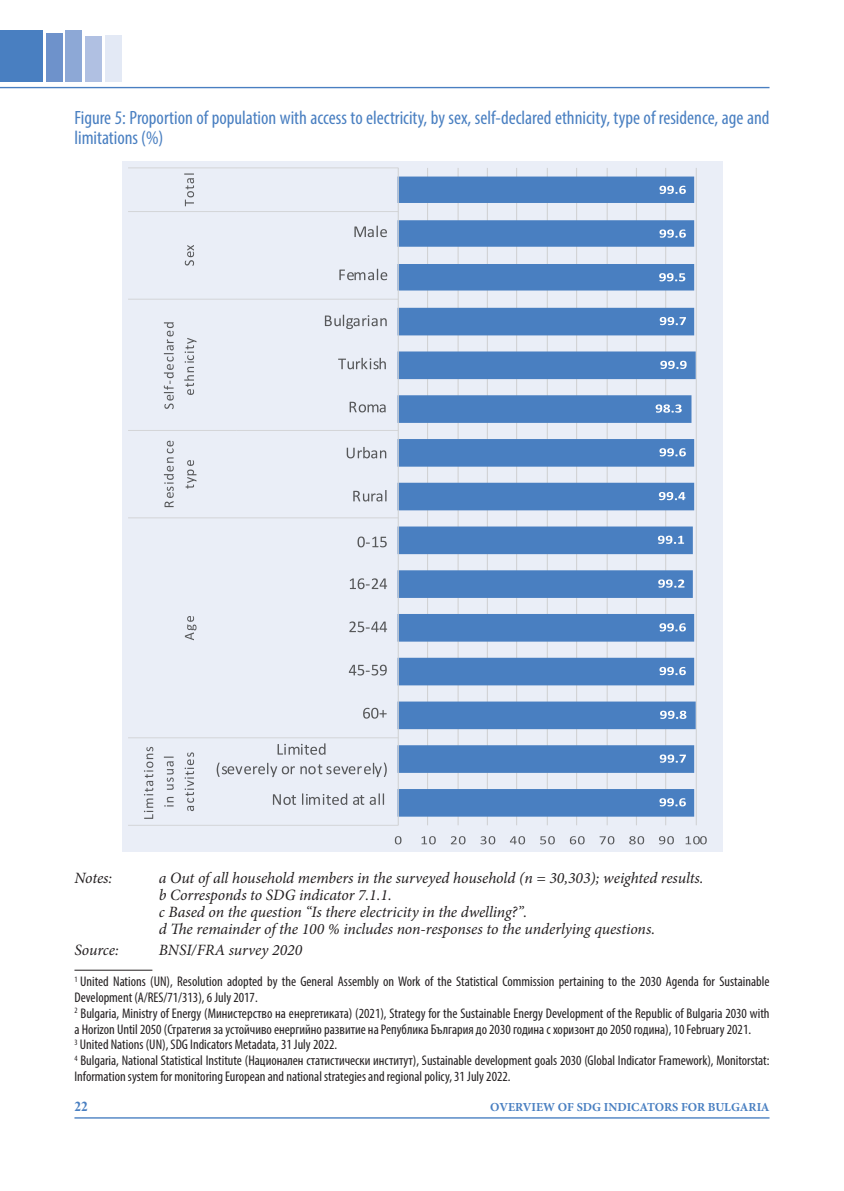
<style>
.page{position:relative;width:844px;height:1191px;background:#fff}
.page>*{position:absolute;margin:0;border:0;box-sizing:border-box;transform-origin:0 0}
.t1{font:condensed 19.25px/20.8px "Myriad Pro";color:#497fc1}
.t2{font:italic 15.75px/17px "Minion Pro";letter-spacing:-.005em;color:#231f20}
.t3{font:condensed 14px/15.8px "Myriad Pro";color:#231f20}
.t4{font:700 13.65px "Times New Roman";color:#497fc1}
.t5{font:700 12.25px "Minion Pro";color:#497fc1}
</style>
<div class="page">
<hr style="left:74px;top:1117px;width:695px;height:1px;background:#497fc1">
<hr style="left:0;top:87px;width:769px;height:1px;background:#497fc1">
<div style="left:105px;top:35px;width:17px;height:46px;background:#e3e9f5"></div>
<div style="left:86px;top:36px;width:16px;height:45px;background:#b0c0e2"></div>
<div style="left:66px;top:31px;width:16px;height:51px;background:#8da8d6"></div>
<div style="left:46px;top:33px;width:16px;height:49px;background:#6e92cb"></div>
<div style="left:0;top:31px;width:42px;height:51px;background:#497fc1"></div>
<div style="left:122px;top:161px;width:600px;height:690px;background:#eaeef7"></div>
<hr style="left:427px;top:168px;width:1px;height:657px;background:#d1d2d4">
<hr style="left:457px;top:168px;width:1px;height:657px;background:#d1d2d4">
<hr style="left:487px;top:168px;width:1px;height:657px;background:#d1d2d4">
<hr style="left:516px;top:168px;width:1px;height:657px;background:#d1d2d4">
<hr style="left:546px;top:168px;width:1px;height:657px;background:#d1d2d4">
<hr style="left:576px;top:168px;width:1px;height:657px;background:#d1d2d4">
<hr style="left:606px;top:168px;width:1px;height:657px;background:#d1d2d4">
<hr style="left:635px;top:168px;width:1px;height:657px;background:#d1d2d4">
<hr style="left:665px;top:168px;width:1px;height:657px;background:#d1d2d4">
<hr style="left:695px;top:168px;width:1px;height:657px;background:#d1d2d4">
<svg style="left:398px;top:176px;width:297px;height:640px;fill:#497fc1"></svg>
<hr style="left:397px;top:168px;width:1px;height:657px;background:#d1d2d4">
<hr style="left:236px;top:825px;width:162px;height:1px;background:#d1d2d4">
<hr style="left:236px;top:737px;width:162px;height:1px;background:#d1d2d4">
<hr style="left:236px;top:517px;width:162px;height:1px;background:#d1d2d4">
<hr style="left:236px;top:430px;width:162px;height:1px;background:#d1d2d4">
<hr style="left:236px;top:299px;width:162px;height:1px;background:#d1d2d4">
<hr style="left:236px;top:211px;width:162px;height:1px;background:#d1d2d4">
<hr style="left:236px;top:167px;width:162px;height:1px;background:#d1d2d4">
<hr style="left:128px;top:825px;width:109px;height:1px;background:#d1d2d4">
<hr style="left:128px;top:737px;width:109px;height:1px;background:#d1d2d4">
<hr style="left:128px;top:517px;width:109px;height:1px;background:#d1d2d4">
<hr style="left:128px;top:430px;width:109px;height:1px;background:#d1d2d4">
<hr style="left:128px;top:299px;width:109px;height:1px;background:#d1d2d4">
<hr style="left:128px;top:211px;width:109px;height:1px;background:#d1d2d4">
<hr style="left:128px;top:167px;width:109px;height:1px;background:#d1d2d4">
<svg style="left:659px;top:798px;width:26px;height:8px"></svg>
<svg style="left:659px;top:754px;width:26px;height:8px"></svg>
<svg style="left:660px;top:710px;width:26px;height:9px"></svg>
<svg style="left:659px;top:667px;width:26px;height:8px"></svg>
<svg style="left:659px;top:623px;width:26px;height:8px"></svg>
<svg style="left:658px;top:579px;width:26px;height:9px"></svg>
<svg style="left:657px;top:535px;width:27px;height:9px"></svg>
<svg style="left:658px;top:492px;width:27px;height:8px"></svg>
<svg style="left:659px;top:448px;width:26px;height:8px"></svg>
<svg style="left:655px;top:404px;width:26px;height:9px"></svg>
<svg style="left:660px;top:361px;width:26px;height:8px"></svg>
<svg style="left:659px;top:317px;width:26px;height:8px"></svg>
<svg style="left:659px;top:273px;width:26px;height:8px"></svg>
<svg style="left:659px;top:229px;width:26px;height:9px"></svg>
<svg style="left:659px;top:186px;width:26px;height:8px"></svg>
<svg style="left:395px;top:836px;width:6px;height:8px"></svg>
<svg style="left:421px;top:836px;width:14px;height:8px"></svg>
<svg style="left:450px;top:836px;width:15px;height:8px"></svg>
<svg style="left:480px;top:836px;width:15px;height:8px"></svg>
<svg style="left:510px;top:836px;width:15px;height:8px"></svg>
<svg style="left:540px;top:836px;width:14px;height:8px"></svg>
<svg style="left:569px;top:836px;width:15px;height:8px"></svg>
<svg style="left:599px;top:836px;width:15px;height:8px"></svg>
<svg style="left:629px;top:836px;width:15px;height:8px"></svg>
<svg style="left:659px;top:836px;width:14px;height:8px"></svg>
<svg style="left:685px;top:836px;width:21px;height:8px"></svg>
<svg style="left:273px;top:794px;width:23px;height:11px"></svg>
<svg style="left:302px;top:793px;width:45px;height:12px"></svg>
<svg style="left:353px;top:793px;width:31px;height:12px"></svg>
<svg style="left:277px;top:743px;width:48px;height:12px"></svg>
<svg style="left:216px;top:762px;width:170px;height:15px"></svg>
<svg style="left:363px;top:708px;width:23px;height:10px"></svg>
<svg style="left:349px;top:664px;width:37px;height:11px"></svg>
<svg style="left:349px;top:621px;width:38px;height:11px"></svg>
<svg style="left:350px;top:578px;width:37px;height:11px"></svg>
<svg style="left:357px;top:536px;width:29px;height:11px"></svg>
<svg style="left:353px;top:490px;width:33px;height:11px"></svg>
<svg style="left:346px;top:447px;width:40px;height:11px"></svg>
<svg style="left:349px;top:402px;width:36px;height:10px"></svg>
<svg style="left:338px;top:358px;width:48px;height:11px"></svg>
<svg style="left:325px;top:315px;width:61px;height:14px"></svg>
<svg style="left:339px;top:269px;width:48px;height:11px"></svg>
<svg style="left:354px;top:226px;width:33px;height:11px"></svg>
<svg style="left:144px;top:747px;width:9px;height:72px"></svg>
<svg style="left:164px;top:797px;width:9px;height:9px"></svg>
<svg style="left:164px;top:756px;width:10px;height:34px"></svg>
<svg style="left:185px;top:752px;width:9px;height:59px"></svg>
<svg style="left:185px;top:616px;width:11px;height:24px"></svg>
<svg style="left:164px;top:441px;width:10px;height:66px"></svg>
<svg style="left:185px;top:460px;width:11px;height:28px"></svg>
<svg style="left:164px;top:322px;width:10px;height:87px"></svg>
<svg style="left:184px;top:338px;width:12px;height:57px"></svg>
<svg style="left:185px;top:245px;width:9px;height:21px"></svg>
<svg style="left:184px;top:173px;width:10px;height:33px"></svg>
<hr style="left:74px;top:969px;width:78px;height:1px;background:#231f20">
<h1 class="t1" style="left:74px;top:107px;width:696px">Figu re 5: Proportion of population with access to electricity, by sex, self-declared ethnicity, type of residence, age and limitations (%)</h1>
<p class="t2" style="left:74px;top:869px;width:39px">Notes:</p>
<p class="t2" style="left:159px;top:869px;width:546px">a Out of all household members in the surveyed household (n = 30,303); weighted results. b Corresponds to SDG indicator 7.1.1.<br>c Based on the question “Is there electricity in the dwelling?”.<br>d</p>
<p class="t2" style="left:187px;top:920px;width:470px">e remainder of the 100 % includes non-responses to the underlying questions.</p>
<p class="t2" style="left:74px;top:941px;width:46px">Source:</p>
<p class="t2" style="left:159px;top:941px;width:145px">BNSI/FRA survey 2020</p>
<p class="t3" style="left:74px;top:973px;width:696px"><sup>1</sup> United Nations (UN), Resolution adopted by the General Assembly on Work of the Statistical Commission pertaining to the 2030 Agenda for Sustainable Development (A/RES/71/313), 6 July 2017.<br><sup>2</sup> Bulgaria, Ministry of Energy (Министерство на енергетиката) (2021), Strategy for the Sustainable Energy Development of the Republic of Bulgaria 2030 with a Horizon Until 2050 (Стратегия за устойчиво енергийно развитие на Република България до 2030 година с хоризонт до 2050 година), 10 February 2021.<br><sup>3</sup> United Nations (UN), SDG Indicators Metadata, 31 July 2022.<br><sup>4</sup> Bulgaria, National Statistical Institute (Национален статистически институт), Sustainable development goals 2030 (Global Indicator Framework), Monitorstat:<br>Information system for monitoring European and national strategies and regional policy, 31 July 2022.</p>
<p class="t4" style="left:74px;top:1097px;width:15px">22</p>
<p class="t5" style="left:490px;top:1098px;width:281px">OVERVIEW OF SDG INDICATORS FOR BULGARIA</p>
</div>
